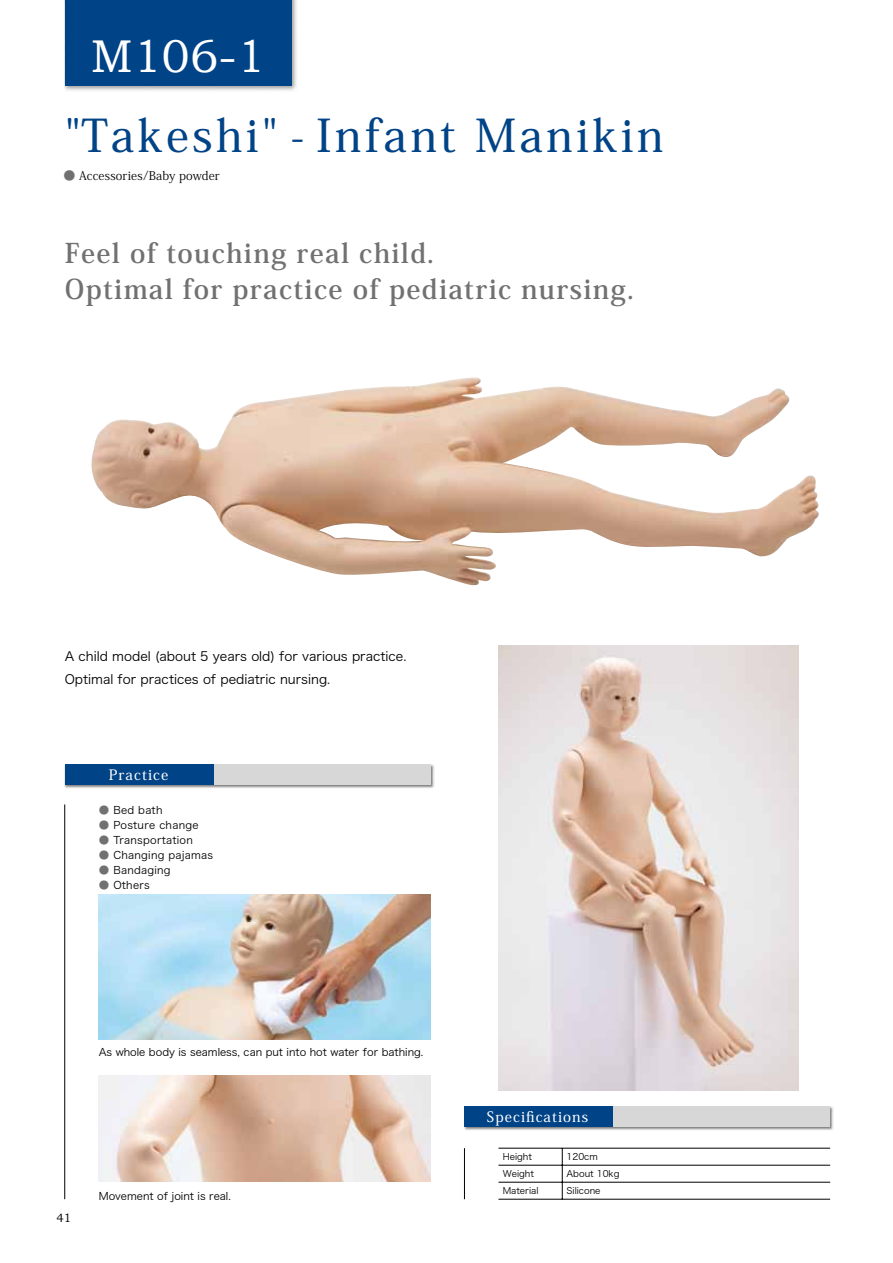
<style>
.page{position:relative;width:893px;height:1263px;background:#fff}
.page>*{position:absolute;margin:0;border:0;box-sizing:border-box;transform-origin:0 0}
.t1{font:45.9px "Bookman Old Style";color:#fff}
.t2{font:500 45px "Koz Min Pro";letter-spacing:.075em;color:#004387}
.t3{font:700 27px/36px "Koz Min Pro";letter-spacing:.05em;color:#727171}
.t4{font:500 14.25px "Koz Min Pro";letter-spacing:.075em;color:#fff}
.t5{font:12.75px/22.5px "Hira Kaku Pro W3";color:#000}
.t6{font:12px "Koz Min Pro";letter-spacing:.01em;color:#000}
.t7{font:12px "Bookman Old Style";color:#000}
.t8{font:10.5px "Hira Kaku Pro W3";letter-spacing:.01em;color:#000}
.t9{font:9px/17px "Hira Kaku Pro W3";color:#000}
.s1{color:#727171}
</style>
<div class="page">
<img style="left:65px;top:0;width:232px;height:91px">
<div style="left:65px;top:0;width:226px;height:85px;background:#004387"></div>
<img style="left:65px;top:764px;width:369px;height:24px">
<div style="left:65px;top:764px;width:149px;height:20px;background:#004387"></div>
<div style="left:214px;top:764px;width:216px;height:20px;background:#d7d7d8"></div>
<img style="left:464px;top:1107px;width:370px;height:23px">
<div style="left:464px;top:1107px;width:149px;height:20px;background:#004387"></div>
<div style="left:613px;top:1107px;width:217px;height:20px;background:#d7d7d8"></div>
<img style="left:91px;top:377px;width:728px;height:209px">
<img style="left:498px;top:645px;width:300px;height:445px">
<img style="left:99px;top:1076px;width:331px;height:106px">
<img style="left:99px;top:895px;width:331px;height:144px">
<hr style="left:64px;top:804px;width:1px;height:395px;background:#000">
<hr style="left:562px;top:1148px;width:1px;height:51px;background:#000">
<hr style="left:498px;top:1148px;width:332px;height:1px;background:#000">
<hr style="left:498px;top:1165px;width:332px;height:1px;background:#000">
<hr style="left:498px;top:1182px;width:332px;height:1px;background:#000">
<hr style="left:498px;top:1199px;width:332px;height:1px;background:#000">
<hr style="left:464px;top:1148px;width:1px;height:51px;background:#000">
<h1 class="t1" style="left:91px;top:30px;width:176px">M106-1</h1>
<h2 class="t2" style="left:65px;top:103px;width:600px">"Takeshi" - Infant Manikin</h2>
<p class="t6" style="left:64px;top:167px;width:157px"><span class="s1">●</span> Accessories/Baby powder</p>
<h3 class="t3" style="left:65px;top:233px;width:570px">Feel of touching real child.<br>Optimal for practice of pediatric nursing.</h3>
<p class="t5" style="left:65px;top:644px;width:343px">A child model (about 5 years old) for various practice.<br>Optimal for practices of pediatric nursing.</p>
<h3 class="t4" style="left:109px;top:764px;width:61px">Practice</h3>
<p class="t8" style="left:99px;top:800px;width:65px"><span class="s1">●</span> Bed bath</p>
<p class="t8" style="left:99px;top:815px;width:101px"><span class="s1">●</span> Posture change</p>
<p class="t8" style="left:99px;top:830px;width:96px"><span class="s1">●</span> Transportation</p>
<p class="t8" style="left:99px;top:845px;width:116px"><span class="s1">●</span> Changing pajamas</p>
<p class="t8" style="left:99px;top:860px;width:73px"><span class="s1">●</span> Bandaging</p>
<p class="t8" style="left:99px;top:875px;width:53px"><span class="s1">●</span> Others</p>
<p class="t8" style="left:99px;top:1043px;width:326px">As whole body is seamless, can put into hot water for bathing.</p>
<p class="t7" style="left:56px;top:1211px;width:16px">41</p>
<p class="t8" style="left:99px;top:1186px;width:134px">Movement of joint is real.</p>
<h3 class="t4" style="left:487px;top:1107px;width:103px">Specifications</h3>
<p class="t9" style="left:503px;top:1148px;width:37px">Height<br>Weight<br>Material</p>
<p class="t9" style="left:566px;top:1148px;width:55px">120cm<br>About 10kg<br>Silicone</p>
</div>
